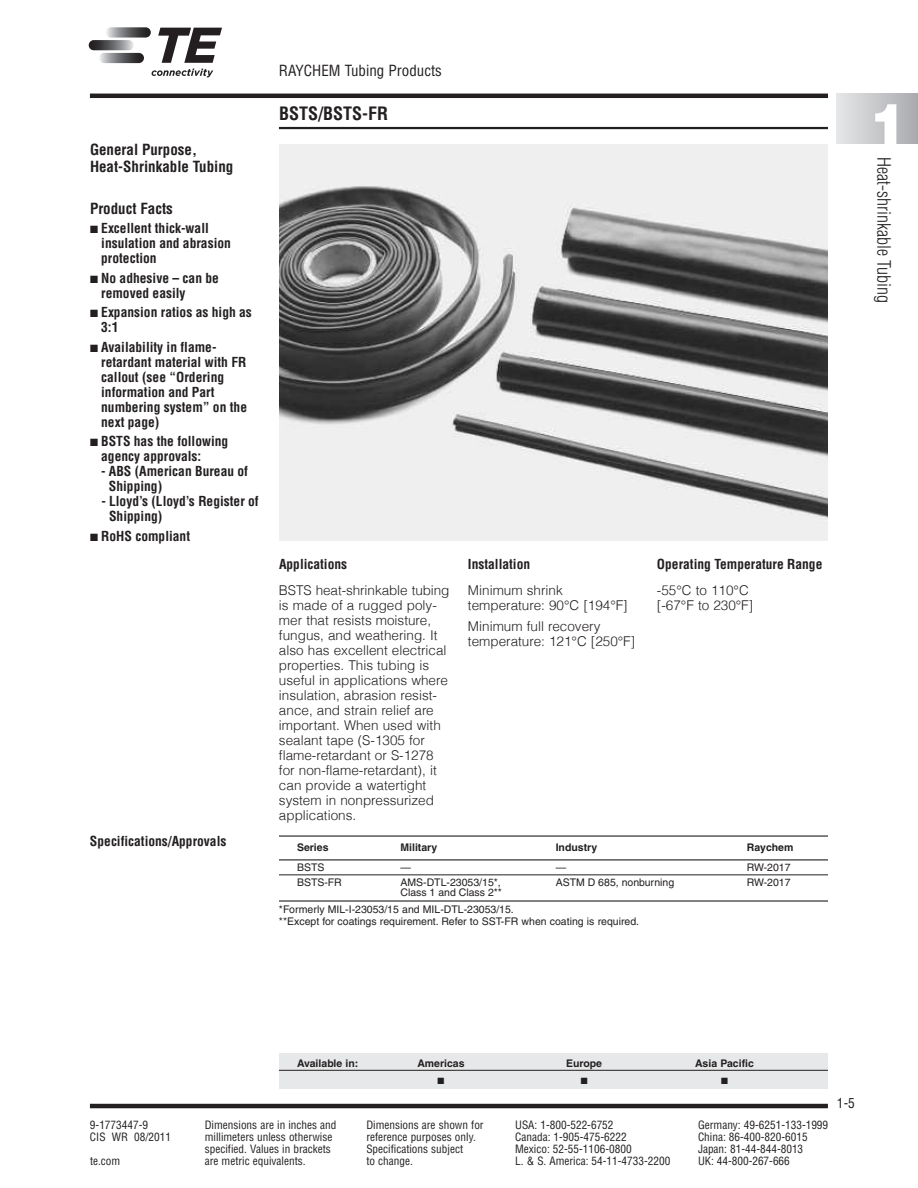
<style>
.page{position:relative;width:918px;height:1188px;background:#fff}
.page>*{position:absolute;margin:0;border:0;box-sizing:border-box;transform-origin:0 0}
.t1{font:900 57px "Helvetica";color:#fff}
.t2{font:300 condensed 18px "Helvetica";color:#231f20}
.t3{font:700 condensed 18px "Helvetica";color:#231f20}
.t4{font:700 condensed 15px/16.5px "Helvetica";color:#231f20}
.t5{font:condensed 15px "Helvetica";color:#231f20}
.t6{font:300 13.5px/15px "Helvetica";color:#231f20}
.t7{font:700 condensed 13.5px/15px "Helvetica";color:#231f20}
.t8{font:condensed 13.5px "Helvetica";color:#231f20}
.t9{font:condensed 11.25px "Helvetica";color:#231f20}
.t10{font:10.5px/16.5px "Helvetica";color:#231f20}
.t11{font:700 10.5px "Helvetica";color:#231f20}
.t12{font:9px "Zapf Dingbats";color:#231f20}
</style>
<div class="page">
<img style="left:279px;top:144px;width:549px;height:397px">
<hr style="left:279px;top:835px;width:549px;height:2px;background:#231f20">
<hr style="left:279px;top:859px;width:549px;height:1px;background:#231f20">
<hr style="left:279px;top:875px;width:549px;height:1px;background:#231f20">
<hr style="left:279px;top:900px;width:549px;height:2px;background:#231f20">
<div style="left:279px;top:1053px;width:549px;height:35px;background:#e7e8e9"></div>
<hr style="left:279px;top:1070px;width:549px;height:1px;background:#231f20">
<hr style="left:90px;top:1104px;width:738px;height:4px;background:#231f20">
<hr style="left:90px;top:94px;width:738px;height:4px;background:#231f20">
<hr style="left:279px;top:127px;width:549px;height:2px;background:#231f20">
<div style="left:837px;top:94px;width:81px;height:49px;background:linear-gradient(to right,#e5e6e7,#a9aaae)"></div>
<svg style="left:106px;top:27px;width:45px;height:11px"></svg>
<svg style="left:99px;top:53px;width:45px;height:10px"></svg>
<svg style="left:89px;top:40px;width:45px;height:10px"></svg>
<svg style="left:158px;top:28px;width:64px;height:35px"></svg>
<svg style="left:152px;top:69px;width:61px;height:8px"></svg>
<p class="t4" style="left:90px;top:142px;width:145px">General Purpose,<br>Heat-Shrinkable Tubing</p>
<p class="t4" style="left:90px;top:200px;width:84px">Product Facts</p>
<p class="t7" style="left:101px;top:221px;width:131px;text-indent:-11px">■ Excellent thick-wall insulation and abrasion protection</p>
<p class="t7" style="left:101px;top:271px;width:119px;text-indent:-11px">■ No adhesive – can be removed easily</p>
<p class="t7" style="left:101px;top:305px;width:152px;text-indent:-11px">■ Expansion ratios as high as<br>3:1</p>
<p class="t7" style="left:101px;top:340px;width:147px;text-indent:-11px">■ Availability in flame&shy;retardant material with FR callout (see “Ordering information and Part numbering system” on the next page)</p>
<p class="t7" style="left:101px;top:434px;width:129px;text-indent:-11px">■ BSTS has the following agency approvals:</p>
<p class="t7" style="left:109px;top:464px;width:141px;text-indent:-8px">- ABS (American Bureau of<br>Shipping)</p>
<p class="t7" style="left:109px;top:494px;width:151px;text-indent:-8px">- Lloyd’s (Lloyd’s Register of<br>Shipping)</p>
<p class="t7" style="left:90px;top:529px;width:102px">■ RoHS compliant</p>
<p class="t7" style="left:90px;top:833px;width:138px">Specifications/Approvals</p>
<p class="t5" style="left:279px;top:62px;width:164px">RAYCHEM Tubing Products</p>
<h2 class="t3" style="left:279px;top:103px;width:111px">BSTS/BSTS-FR</h2>
<p class="t7" style="left:279px;top:557px;width:70px">Applications</p>
<p class="t6" style="left:279px;top:584px;width:172px">BSTS heat-shrinkable tubing is made of a rugged poly&shy;mer that resists moisture, fungus, and weathering. It also has excellent electrical properties. This tubing is useful in applications where insulation, abrasion resist&shy;ance, and strain relief are important. When used with sealant tape (S-1305 for flame-retardant or S-1278 for non-flame-retardant), it can provide a watertight system in nonpressurized applications.</p>
<p class="t7" style="left:468px;top:557px;width:64px">Installation</p>
<p class="t6" style="left:468px;top:584px;width:161px">Minimum shrink temperature: 90°C [194°F]</p>
<p class="t6" style="left:468px;top:620px;width:169px">Minimum full recovery temperature: 121°C [250°F]</p>
<p class="t7" style="left:657px;top:557px;width:167px">Operating Temperature Range</p>
<p class="t6" style="left:657px;top:584px;width:98px">-55°C to 110°C [-67°F to 230°F]</p>
<p class="t11" style="left:297px;top:843px;width:33px">Series</p>
<p class="t11" style="left:400px;top:843px;width:38px">Military</p>
<p class="t11" style="left:556px;top:843px;width:43px">Industry</p>
<p class="t11" style="left:747px;top:843px;width:48px">Raychem</p>
<p class="t10" style="left:297px;top:860px;width:29px">BSTS</p>
<p class="t10" style="left:400px;top:860px;width:12px">—</p>
<p class="t10" style="left:556px;top:860px;width:12px">—</p>
<p class="t10" style="left:747px;top:860px;width:45px">RW-2017</p>
<p class="t10" style="left:297px;top:875px;width:46px">BSTS-FR</p>
<p class="t10" style="left:400px;top:875px;width:102px">AMS-DTL-23053/15*,</p>
<p class="t10" style="left:556px;top:875px;width:120px">ASTM D 685, nonburning</p>
<p class="t10" style="left:747px;top:875px;width:45px">RW-2017</p>
<p class="t10" style="left:279px;top:885px;width:236px;text-indent:122px">Class 1 and Class 2** *Formerly MIL-I-23053/15 and MIL-DTL-23053/15.</p>
<p class="t10" style="left:279px;top:914px;width:362px">**Except for coatings requirement. Refer to SST-FR when coating is required.</p>
<h1 class="t1" style="left:870px;top:92px;width:40px">1</h1>
<h2 class="t2" style="left:894px;top:157px;width:147px;rotate:90deg">Heat-shrinkable Tubing</h2>
<p class="t11" style="left:297px;top:1059px;width:63px">Available in:</p>
<p class="t11" style="left:417px;top:1059px;width:49px">Americas</p>
<p class="t11" style="left:566px;top:1059px;width:37px">Europe</p>
<p class="t11" style="left:695px;top:1059px;width:60px">Asia Pacific</p>
<p class="t12" style="left:438px;top:1076px;width:8px">■</p>
<p class="t12" style="left:581px;top:1076px;width:8px">■</p>
<p class="t12" style="left:721px;top:1076px;width:8px">■</p>
<p class="t9" style="left:90px;top:1118px;width:60px">9-1773447-9</p>
<p class="t9" style="left:205px;top:1118px;width:133px">Dimensions are in inches and</p>
<p class="t9" style="left:366px;top:1118px;width:119px">Dimensions are shown for</p>
<p class="t9" style="left:515px;top:1118px;width:100px">USA: 1-800-522-6752</p>
<p class="t9" style="left:698px;top:1118px;width:132px">Germany: 49-6251-133-1999</p>
<p class="t9" style="left:90px;top:1130px;width:83px">CIS WR 08/2011</p>
<p class="t9" style="left:205px;top:1130px;width:129px">millimeters unless otherwise</p>
<p class="t9" style="left:366px;top:1130px;width:111px">reference purposes only.</p>
<p class="t9" style="left:515px;top:1130px;width:113px">Canada: 1-905-475-6222</p>
<p class="t9" style="left:698px;top:1130px;width:111px">China: 86-400-820-6015</p>
<p class="t9" style="left:205px;top:1142px;width:128px">specified. Values in brackets</p>
<p class="t9" style="left:366px;top:1142px;width:98px">Specifications subject</p>
<p class="t9" style="left:515px;top:1142px;width:118px">Mexico: 52-55-1106-0800</p>
<p class="t9" style="left:698px;top:1142px;width:107px">Japan: 81-44-844-8013</p>
<p class="t9" style="left:90px;top:1154px;width:32px">te.com</p>
<p class="t9" style="left:205px;top:1154px;width:102px">are metric equivalents.</p>
<p class="t9" style="left:366px;top:1154px;width:48px">to change.</p>
<p class="t9" style="left:515px;top:1154px;width:157px">L. &amp; S. America: 54-11-4733-2200</p>
<p class="t9" style="left:698px;top:1154px;width:93px">UK: 44-800-267-666</p>
<p class="t8" style="left:837px;top:1096px;width:19px">1-5</p>
</div>
